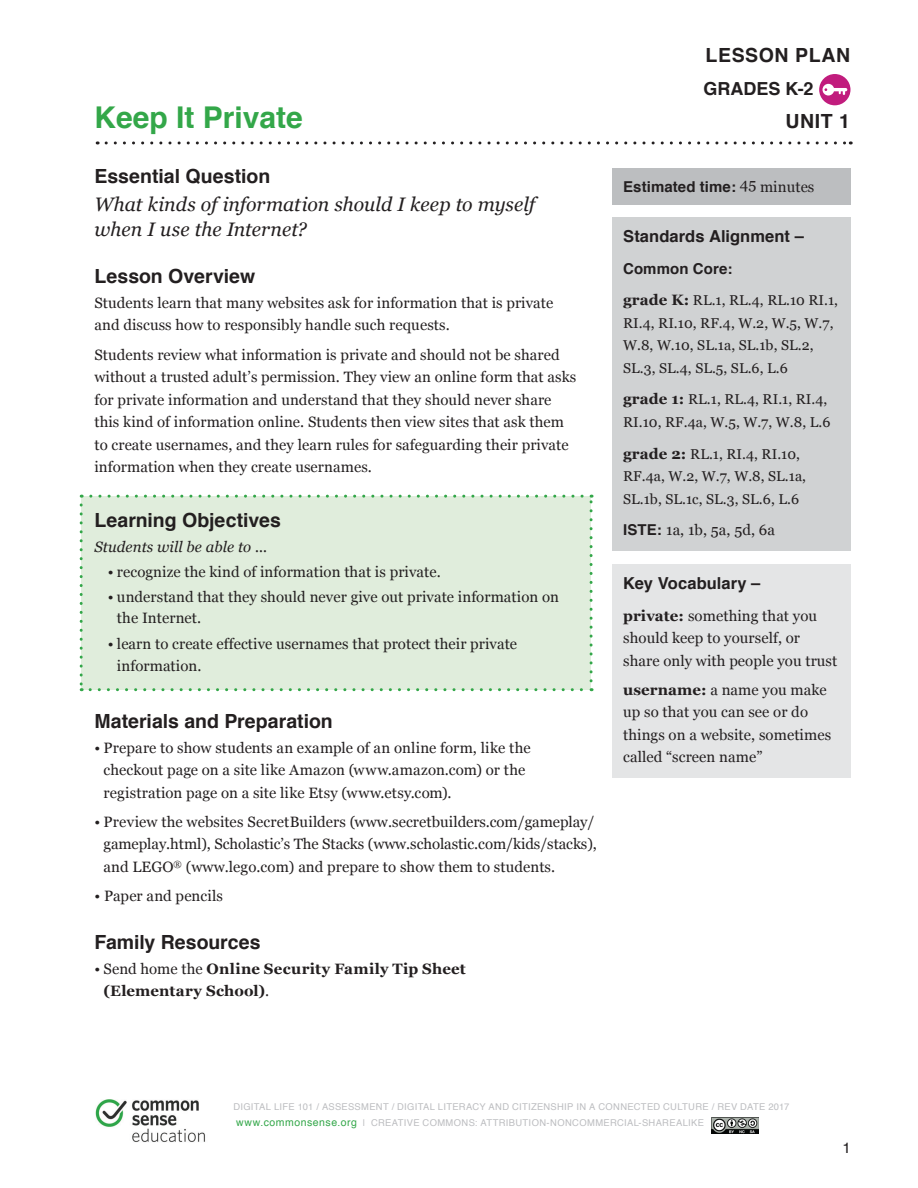
<style>
.page{position:relative;width:918px;height:1188px;background:#fff}
.page>*{position:absolute;margin:0;border:0;box-sizing:border-box;transform-origin:0 0}
.t1{font:700 30px "Helvetica";color:#33a749}
.t2{font:700 19.5px "Helvetica";color:#231f20}
.t3{font:italic 19.5px/25.5px "Georgia";color:#231f20}
.t4{font:700 19.5px "Helvetica";letter-spacing:.03em;color:#231f20}
.t5{font:700 18px "Helvetica";color:#231f20}
.Small_Header{font:700 16.5px "Helvetica";letter-spacing:.005em;color:#231f20}
.Text{font:15px/22.5px "Georgia";letter-spacing:.005em;color:#231f20}
.t6{font:700 15px/22.5px "Georgia";letter-spacing:.015em;color:#231f20}
.Text-2{font:700 15px "Helvetica";letter-spacing:.005em;color:#231f20}
.Text-3{font:italic 15px "Georgia";letter-spacing:.005em;color:#231f20}
.t7{font:15px "Helvetica";color:#231f20}
.Text-4{font:14.25px/22.5px "Georgia";letter-spacing:.005em;color:#231f20}
.t8{font:9.3px "Helvetica";letter-spacing:.035em;color:#bcbdc0}
.s1{font-weight:400}
.s2{font-family:"Georgia";font-weight:400}
.s3{font-weight:700;font-size:15px}
.s4{font-family:"Helvetica";font-weight:700}
.s5{font-weight:700}
.s6{font-size:10.5px;color:#33a749}
</style>
<div class="page">
<svg style="left:106px;top:141px;width:745px;height:3px"></svg>
<div style="left:819px;top:74px;width:31px;height:31px;background:#c11c7d;border-radius:50%"></div>
<svg style="left:823px;top:84px;width:24px;height:12px"></svg>
<img style="left:712px;top:1117px;width:47px;height:17px">
<img style="left:95px;top:1099px;width:110px;height:44px">
<div style="left:81px;top:496px;width:510px;height:194px;background:#e0eddc"></div>
<svg style="left:80px;top:505px;width:3px;height:186px"></svg>
<svg style="left:90px;top:688px;width:502px;height:3px"></svg>
<svg style="left:590px;top:495px;width:3px;height:186px"></svg>
<svg style="left:81px;top:495px;width:501px;height:3px"></svg>
<div style="left:612px;top:168px;width:238px;height:37px;background:#bcbec0"></div>
<div style="left:612px;top:217px;width:238px;height:334px;background:#d0d2d3"></div>
<div style="left:612px;top:564px;width:238px;height:214px;background:#e4e5e6"></div>
<h2 class="t4" style="left:706px;top:40px;width:146px">LESSON PLAN</h2>
<h1 class="t1" style="left:94px;top:93px;width:210px">Keep It Private</h1>
<p class="t2" style="left:94px;top:161px;width:177px">Essential Question</p>
<p class="t3" style="left:94px;top:190px;width:442px">What kinds of information should I keep to myself when I use the Internet?</p>
<p class="t2" style="left:94px;top:261px;width:162px">Lesson Overview</p>
<p class="Text" style="left:94px;top:291px;width:460px">Students learn that many websites ask for information that is private and discuss how to responsibly handle such requests.</p>
<p class="Text" style="left:94px;top:343px;width:483px">Students review what information is private and should not be shared without a trusted adult’s permission. They view an online form that asks for private information and understand that they should never share this kind of information online. Students then view sites that ask them to create usernames, and they learn rules for safeguarding their private information when they create usernames.</p>
<p class="t2" style="left:94px;top:504px;width:188px">Learning Objectives</p>
<p class="Text-3" style="left:94px;top:536px;width:174px">Students will be able to ...</p>
<p class="Text" style="left:108px;top:560px;width:334px">• recognize the kind of information that is private.</p>
<p class="Text" style="left:117px;top:586px;width:444px;line-height:21px;text-indent:-9px">• understand that they should never give out private information on the Internet.</p>
<p class="Text" style="left:117px;top:632px;width:402px;text-indent:-9px">• learn to create effective usernames that protect their private information.</p>
<p class="t2" style="left:94px;top:705px;width:240px">Materials and Preparation</p>
<p class="Text" style="left:103px;top:736px;width:429px;text-indent:-9px">• Prepare to show students an example of an online form, like the checkout page on a site like Amazon (www.amazon.com) or the registration page on a site like Etsy (www.etsy.com).</p>
<p class="Text" style="left:103px;top:810px;width:495px;text-indent:-9px">• Preview the websites SecretBuilders (www.secretbuilders.com/gameplay/ gameplay.html), Scholastic’s The Stacks (www.scholastic.com/kids/stacks), and LEGO<sup>®</sup> (www.lego.com) and prepare to show them to students.</p>
<p class="Text" style="left:94px;top:884px;width:130px">• Paper and pencils</p>
<p class="t2" style="left:94px;top:926px;width:168px">Family Resources</p>
<p class="t6" style="left:103px;top:956px;width:364px;text-indent:-9px"><span class="s1">• Send home the</span> Online Security Family Tip Sheet (Elementary School)<span class="s1">.</span></p>
<p class="t5" style="left:704px;top:74px;width:111px">GRADES K-2</p>
<h2 class="t2" style="left:785px;top:105px;width:66px">UNIT 1</h2>
<p class="Text-2" style="left:623px;top:174px;width:193px">Estimated time: <span class="s2">45 minutes</span></p>
<p class="Small_Header" style="left:623px;top:223px;width:182px">Standards Alignment –</p>
<p class="Text-2" style="left:623px;top:256px;width:111px">Common Core:</p>
<p class="Text-4" style="left:623px;top:288px;width:217px"><span class="s3">grade K:</span> RL.1, RL.4, RL.10 RI.1,<br>RI.4, RI.10, RF.4, W.2, W.5, W.7,<br>W.8, W.10, SL.1a, SL.1b, SL.2,<br>SL.3, SL.4, SL.5, SL.6, L.6</p>
<p class="Text-4" style="left:623px;top:388px;width:209px"><span class="s3">grade 1:</span> RL.1, RL.4, RI.1, RI.4,<br>RI.10, RF.4a, W.5, W.7, W.8, L.6</p>
<p class="Text-4" style="left:623px;top:442px;width:185px"><span class="s3">grade 2:</span> RL.1, RI.4, RI.10,<br>RF.4a, W.2, W.7, W.8, SL.1a,<br>SL.1b, SL.1c, SL.3, SL.6, L.6</p>
<p class="Text" style="left:623px;top:518px;width:153px"><span class="s4">ISTE:</span> 1a, 1b, 5a, 5d, 6a</p>
<p class="Small_Header" style="left:623px;top:570px;width:139px">Key Vocabulary –</p>
<p class="Text" style="left:623px;top:604px;width:216px"><span class="s5">private:</span> something that you should keep to yourself, or share only with people you trust</p>
<p class="Text" style="left:623px;top:678px;width:209px"><span class="s5">username:</span> a name you make up so that you can see or do things on a website, sometimes called “screen name”</p>
<p class="t8" style="left:233px;top:1100px;width:558px">DIGITAL LIFE 101 / ASSESSMENT / DIGITAL LITERACY AND CITIZENSHIP IN A CONNECTED CULTURE / REV DATE 2017</p>
<p class="t8" style="left:236px;top:1116px;width:469px"><span class="s6">www.commonsense.org</span> | CREATIVE COMMONS: ATTRIBUTION-NONCOMMERCIAL-SHAREALIKE</p>
<p class="t7" style="left:842px;top:1137px;width:10px">1</p>
</div>
